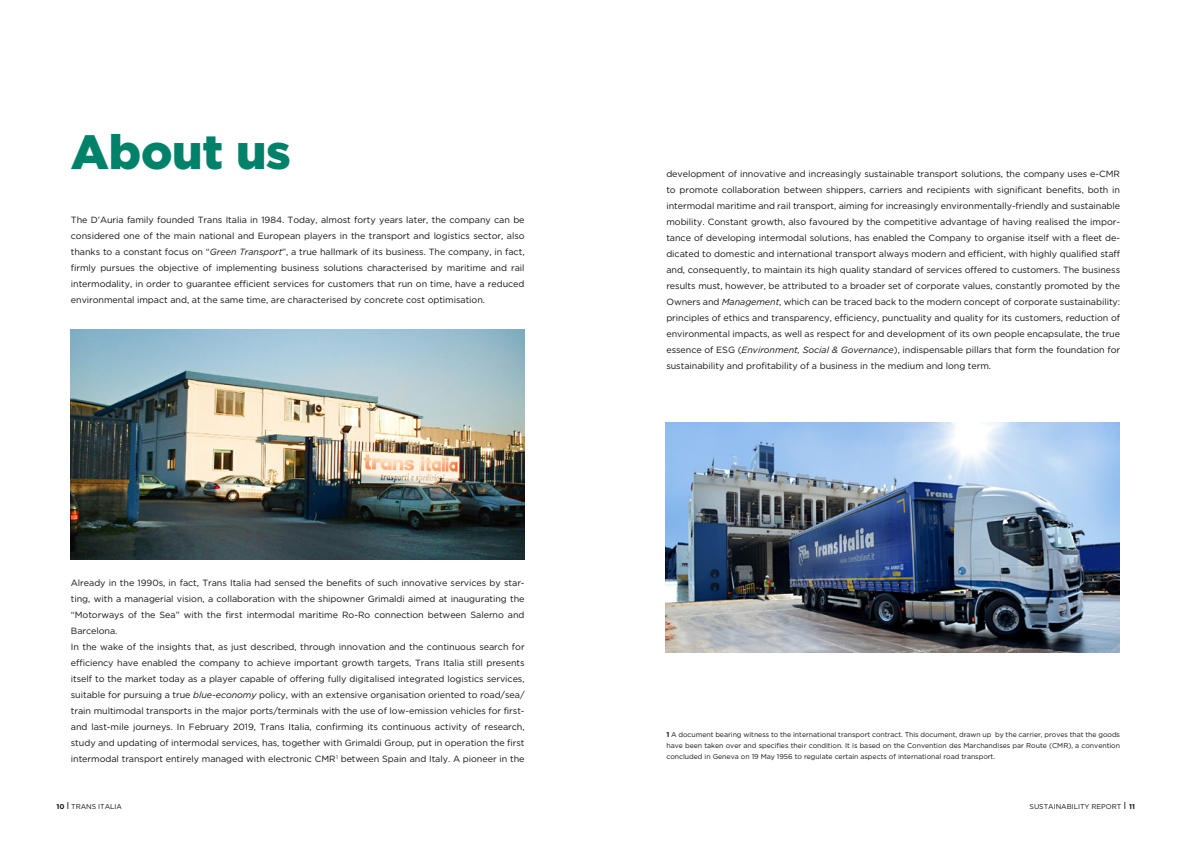
<style>
.page{position:relative;width:1191px;height:842px;background:#fff}
.page>*{position:absolute;margin:0;border:0;box-sizing:border-box;transform-origin:0 0}
.t1{font:900 48px "Gotham HTF";letter-spacing:-.005em;color:#00826a}
.t2{font:9px/16px "Gotham HTF";letter-spacing:-.005em;color:#121212;text-align:justify}
.t3{font:7px/11px "Gotham HTF";letter-spacing:-.005em;color:#121212;text-align:justify}
.s1{font-style:italic}
.s2{font-weight:700}
.s3{font-size:10px}
</style>
<div class="page">
<img style="left:71px;top:330px;width:453px;height:230px">
<img style="left:665px;top:422px;width:454px;height:230px">
<h1 class="t1" style="left:71px;top:124px;width:221px">About us</h1>
<p class="t2" style="left:71px;top:211px;width:455px">The D’Auria family founded Trans Italia in 1984. Today, almost forty years later, the company can be considered one of the main national and European players in the transport and logistics sector, also thanks to a constant focus on “<span class="s1">Green Transport</span>”, a true hallmark of its business. The company, in fact, firmly pursues the objective of implementing business solutions characterised by maritime and rail intermodality, in order to guarantee efficient services for customers that run on time, have a reduced environmental impact and, at the same time, are characterised by concrete cost optimisation.</p>
<p class="t2" style="left:71px;top:574px;width:455px;text-align:left">Already in the 1990s, in fact, Trans Italia had sensed the benefits of such innovative services by star&shy;ting, with a managerial vision, a collaboration with the shipowner Grimaldi aimed at inaugurating the “Motorways of the Sea” with the first intermodal maritime Ro-Ro connection between Salerno and Barcelona.<br>In the wake of the insights that, as just described, through innovation and the continuous search for efficiency have enabled the company to achieve important growth targets, Trans Italia still presents itself to the market today as a player capable of offering fully digitalised integrated logistics services, suitable for pursuing a true <span class="s1">blue-economy</span> policy, with an extensive organisation oriented to road/sea/ train multimodal transports in the major ports/terminals with the use of low-emission vehicles for first&shy;and last-mile journeys. In February 2019, Trans Italia, confirming its continuous activity of research, study and updating of intermodal services, has, together with Grimaldi Group, put in operation the first intermodal transport entirely managed with electronic CMR<sup>1</sup> between Spain and Italy. A pioneer in the</p>
<p class="t2" style="left:666px;top:166px;width:455px">development of innovative and increasingly sustainable transport solutions, the company uses e-CMR to promote collaboration between shippers, carriers and recipients with significant benefits, both in intermodal maritime and rail transport, aiming for increasingly environmentally-friendly and sustainable mobility. Constant growth, also favoured by the competitive advantage of having realised the impor&shy;tance of developing intermodal solutions, has enabled the Company to organise itself with a fleet de&shy;dicated to domestic and international transport always modern and efficient, with highly qualified staff and, consequently, to maintain its high quality standard of services offered to customers. The business results must, however, be attributed to a broader set of corporate values, constantly promoted by the Owners and <span class="s1">Management</span>, which can be traced back to the modern concept of corporate sustainability: principles of ethics and transparency, efficiency, punctuality and quality for its customers, reduction of environmental impacts, as well as respect for and development of its own people encapsulate, the true essence of ESG (<span class="s1">Environment, Social &amp; Governance</span>), indispensable pillars that form the foundation for sustainability and profitability of a business in the medium and long term.</p>
<p class="t3" style="left:666px;top:729px;width:455px"><span class="s2">1</span> A document bearing witness to the international transport contract. This document, drawn up by the carrier, proves that the goods have been taken over and specifies their condition. It is based on the Convention des Marchandises par Route (CMR), a convention concluded in Geneva on 19 May 1956 to regulate certain aspects of international road transport.</p>
<p class="t3" style="left:57px;top:801px;width:67px"><span class="s2">10</span> <span class="s3">I</span> TRANS ITALIA</p>
<p class="t3" style="left:1029px;top:801px;width:107px">SUSTAINABILITY REPORT <span class="s3">I</span> <span class="s2">11</span></p>
</div>
